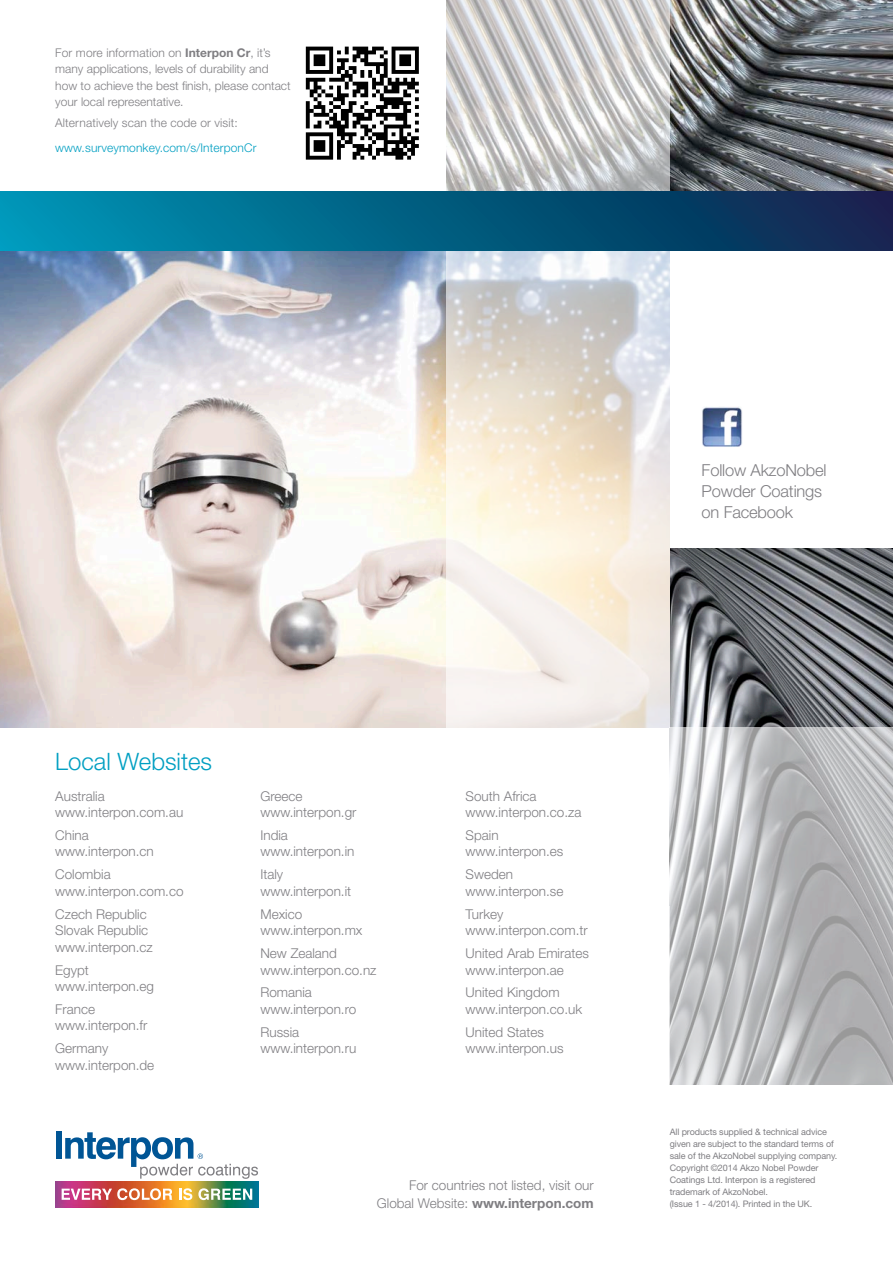
<style>
.page{position:relative;width:893px;height:1263px;background:#fff}
.page>*{position:absolute;margin:0;border:0;box-sizing:border-box;transform-origin:0 0}
.t1{font:300 24px "Helvetica Neue";color:#009fc2}
.t2{font:300 16.5px/21px "Helvetica Neue";letter-spacing:-.01em;color:#7f7e82}
.t3{font:300 13.5px/16.5px "Helvetica Neue";color:#7f7e82}
.t4{font:300 12px/16.5px "Helvetica Neue";color:#7f7e82}
.t5{font:300 12px "Helvetica Neue";letter-spacing:.01em;color:#009fc2}
.t6{font:9px/12px "Helvetica Neue";letter-spacing:-.01em;color:#7f7e82}
.s1{font-weight:700}
</style>
<div class="page">
<img style="left:670px;top:549px;width:223px;height:178px">
<img style="left:670px;top:0;width:223px;height:191px">
<img style="left:0;top:251px;width:446px;height:476px">
<svg style="left:446px;top:0;width:224px;height:728px;background:#e3dfd8"></svg>
<svg style="left:670px;top:727px;width:223px;height:358px;background:#bbbcbe"></svg>
<img style="left:55px;top:1181px;width:203px;height:27px">
<svg style="left:62px;top:1188px;width:110px;height:12px"></svg>
<svg style="left:179px;top:1188px;width:13px;height:12px"></svg>
<svg style="left:198px;top:1188px;width:54px;height:12px"></svg>
<div style="left:56px;top:1131px;width:5px;height:28px;background:#005595"></div>
<svg style="left:65px;top:1132px;width:193px;height:47px"></svg>
<img style="left:702px;top:407px;width:40px;height:40px">
<div style="left:0;top:191px;width:893px;height:60px;background:linear-gradient(to right,#0098b7,#0d214a)"></div>
<svg style="left:306px;top:47px;width:113px;height:113px"></svg>
<p class="t4" style="left:55px;top:44px;width:237px">For more information on <span class="s1">Interpon Cr</span>, it’s many applications, levels of durability and how to achieve the best finish, please contact your local representative.</p>
<p class="t4" style="left:55px;top:114px;width:184px">Alternatively scan the code or visit:</p>
<p class="t5" style="left:55px;top:140px;width:203px">www.surveymonkey.com/s/InterponCr</p>
<p class="t2" style="left:702px;top:459px;width:126px">Follow AkzoNobel<br>Powder Coatings on Facebook</p>
<p class="t1" style="left:55px;top:746px;width:158px">Local Websites</p>
<p class="t3" style="left:55px;top:787px;width:130px">Australia www.interpon.com.au</p>
<p class="t3" style="left:55px;top:826px;width:100px">China www.interpon.cn</p>
<p class="t3" style="left:55px;top:866px;width:130px">Colombia www.interpon.com.co</p>
<p class="t3" style="left:55px;top:905px;width:99px">Czech Republic<br>Slovak Republic www.interpon.cz</p>
<p class="t3" style="left:55px;top:961px;width:100px">Egypt www.interpon.eg</p>
<p class="t3" style="left:55px;top:1000px;width:94px">France www.interpon.fr</p>
<p class="t3" style="left:55px;top:1040px;width:101px">Germany www.interpon.de</p>
<p class="t3" style="left:260px;top:787px;width:98px">Greece www.interpon.gr</p>
<p class="t3" style="left:260px;top:826px;width:96px">India www.interpon.in</p>
<p class="t3" style="left:260px;top:866px;width:92px">Italy www.interpon.it</p>
<p class="t3" style="left:260px;top:905px;width:104px">Mexico www.interpon.mx</p>
<p class="t3" style="left:260px;top:945px;width:118px">New Zealand www.interpon.co.nz</p>
<p class="t3" style="left:260px;top:984px;width:97px">Romania www.interpon.ro</p>
<p class="t3" style="left:260px;top:1023px;width:97px">Russia www.interpon.ru</p>
<p class="t3" style="left:466px;top:787px;width:117px">South Africa www.interpon.co.za</p>
<p class="t3" style="left:466px;top:826px;width:99px">Spain www.interpon.es</p>
<p class="t3" style="left:466px;top:866px;width:99px">Sweden www.interpon.se</p>
<p class="t3" style="left:466px;top:905px;width:124px">Turkey www.interpon.com.tr</p>
<p class="t3" style="left:466px;top:945px;width:125px">United Arab Emirates www.interpon.ae</p>
<p class="t3" style="left:466px;top:984px;width:118px">United Kingdom www.interpon.co.uk</p>
<p class="t3" style="left:466px;top:1023px;width:100px">United States www.interpon.us</p>
<p class="t3" style="left:377px;top:1175px;width:218px;line-height:18px;text-align:right">For countries not listed, visit our<br>Global Website: <span class="s1">www.interpon.com</span></p>
<p class="t6" style="left:670px;top:1126px;width:169px">All products supplied &amp; technical advice given are subject to the standard terms of sale of the AkzoNobel supplying company.<br>Copyright ©2014 Akzo Nobel Powder Coatings Ltd. Interpon is a registered trademark of AkzoNobel.<br>(Issue 1 - 4/2014). Printed in the UK.</p>
</div>
